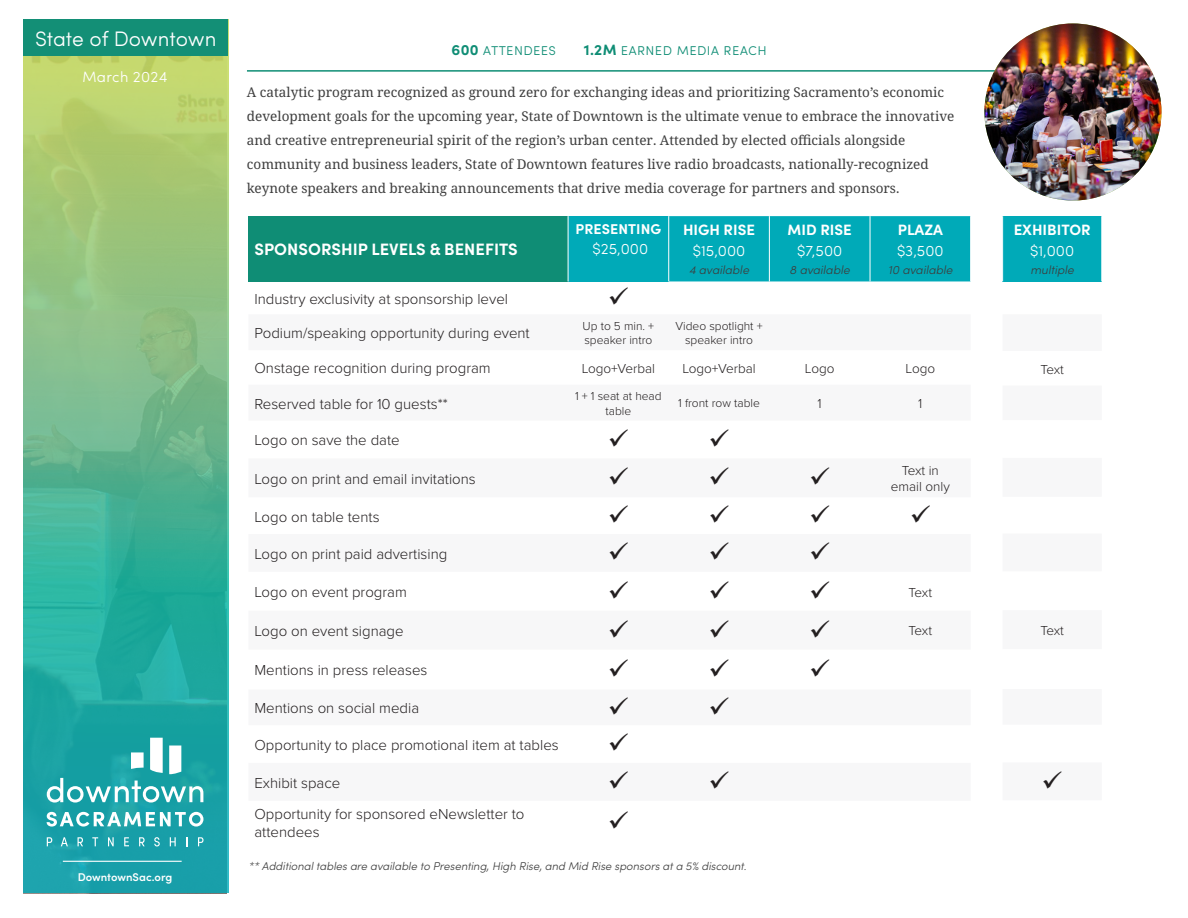
<style>
.page{position:relative;width:1188px;height:918px;background:#fff}
.page>*{position:absolute;margin:0;border:0;box-sizing:border-box;transform-origin:0 0}
.t1{font:300 21px "Sofia Pro";color:#fff}
.t2{font:700 16.5px "Sofia Pro";color:#fff}
.t3{font:300 15px/18px "Proxima Nova";color:#231f20}
.t4{font:300 15px "Sofia Pro";color:#fff}
.t5{font:300 15px "Sofia Pro";letter-spacing:.02em;color:#0f8d75}
.t6{font:700 15px "Sofia Pro";color:#fff}
.t7{font:700 14.25px "Sofia Pro";letter-spacing:.005em;color:#fff}
.t8{font:13.5px/24px "Noto Serif";color:#3d3d3d}
.t9{font:300 13.5px "Proxima Nova";color:#231f20}
.t10{font:300 12px/14.4px "Proxima Nova";color:#231f20;text-align:center}
.t11{font:italic 300 12px "Sofia Pro";color:#3d3d3d}
.t12{font:italic 300 11.25px "Sofia Pro";color:#3d3d3d}
.t13{font:600 11.25px "Sofia Pro";color:#fff}
.s1{font-weight:700}
</style>
<div class="page">
<div style="left:248px;top:216px;width:320px;height:65px;background:#0f8d75"></div>
<div style="left:568px;top:216px;width:101px;height:65px;background:#00aab8"></div>
<div style="left:669px;top:216px;width:301px;height:65px;background:#00aab8"></div>
<hr style="left:668px;top:216px;width:1px;height:65px;background:#fff">
<hr style="left:769px;top:216px;width:1px;height:65px;background:#fff">
<hr style="left:870px;top:216px;width:1px;height:65px;background:#fff">
<hr style="left:568px;top:216px;width:1px;height:65px;background:#fff">
<svg style="left:24px;top:56px;width:204px;height:837px;background:#64b88d"></svg>
<hr style="left:63px;top:861px;width:119px;height:1px;background:#fff">
<div style="left:23px;top:20px;width:205px;height:36px;background:#138f76"></div>
<hr style="left:247px;top:70px;width:777px;height:2px;background:#0f8d75">
<img style="left:984px;top:23px;width:178px;height:178px;border-radius:89px">
<svg style="left:47px;top:738px;width:156px;height:65px"></svg>
<svg style="left:47px;top:837px;width:5px;height:9px"></svg>
<svg style="left:61px;top:837px;width:7px;height:9px"></svg>
<svg style="left:78px;top:837px;width:5px;height:9px"></svg>
<svg style="left:92px;top:837px;width:6px;height:9px"></svg>
<svg style="left:108px;top:837px;width:6px;height:9px"></svg>
<svg style="left:124px;top:837px;width:5px;height:9px"></svg>
<svg style="left:139px;top:837px;width:6px;height:9px"></svg>
<svg style="left:154px;top:837px;width:6px;height:9px"></svg>
<svg style="left:170px;top:837px;width:6px;height:9px"></svg>
<svg style="left:198px;top:837px;width:6px;height:9px"></svg>
<svg style="left:47px;top:812px;width:156px;height:15px"></svg>
<div style="left:1003px;top:216px;width:99px;height:65px;background:#00aab8"></div>
<hr style="left:1101px;top:216px;width:1px;height:65px;background:#fff">
<p class="t1" style="left:35px;top:23px;width:183px">State of Downtown</p>
<p class="t4" style="left:83px;top:66px;width:87px">March 2024</p>
<p class="t13" style="left:78px;top:868px;width:96px">DowntownSac.org</p>
<p class="t5" style="left:452px;top:39px;width:106px"><span class="s1">600</span> attendees</p>
<p class="t5" style="left:584px;top:39px;width:184px"><span class="s1">1.2M</span> earned media reach</p>
<p class="t8" style="left:247px;top:81px;width:709px">A catalytic program recognized as ground zero for exchanging ideas and prioritizing Sacramento’s economic development goals for the upcoming year, State of Downtown is the ultimate venue to embrace the innovative and creative entrepreneurial spirit of the region’s urban center. Attended by elected officials alongside community and business leaders, State of Downtown features live radio broadcasts, nationally-recognized keynote speakers and breaking announcements that drive media coverage for partners and sponsors.</p>
<p class="t2" style="left:254px;top:236px;width:265px">SPONSORSHIP LEVELS &amp; BENEFITS</p>
<p class="t7" style="left:576px;top:218px;width:87px">PRESENTING</p>
<p class="t4" style="left:593px;top:238px;width:57px">$25,000</p>
<p class="t6" style="left:683px;top:218px;width:74px">HIGH RISE</p>
<p class="t4" style="left:693px;top:240px;width:54px">$15,000</p>
<p class="t11" style="left:689px;top:261px;width:62px">4 available</p>
<p class="t6" style="left:788px;top:218px;width:66px">MID RISE</p>
<p class="t4" style="left:797px;top:239px;width:47px">$7,500</p>
<p class="t11" style="left:790px;top:261px;width:62px">8 available</p>
<p class="t6" style="left:898px;top:218px;width:47px">PLAZA</p>
<p class="t4" style="left:897px;top:239px;width:48px">$3,500</p>
<p class="t11" style="left:888px;top:261px;width:66px">10 available</p>
<p class="t3" style="left:254px;top:289px;width:255px">Industry exclusivity at sponsorship level</p>
<p class="t3" style="left:254px;top:323px;width:277px">Podium/speaking opportunity during event</p>
<p class="t10" style="left:583px;top:318px;width:73px;text-align:left">Up to 5 min. + speaker intro</p>
<p class="t10" style="left:675px;top:318px;width:89px">Video spotlight + speaker intro</p>
<p class="t3" style="left:254px;top:359px;width:238px">Onstage recognition during program</p>
<p class="t9" style="left:582px;top:358px;width:75px">Logo+Verbal</p>
<p class="t9" style="left:682px;top:358px;width:75px">Logo+Verbal</p>
<p class="t9" style="left:805px;top:358px;width:31px">Logo</p>
<p class="t9" style="left:906px;top:358px;width:31px">Logo</p>
<p class="t3" style="left:254px;top:394px;width:195px">Reserved table for 10 guests**</p>
<p class="t10" style="left:575px;top:388px;width:88px">1 + 1 seat at head table</p>
<p class="t10" style="left:678px;top:396px;width:83px">1 front row table</p>
<p class="t9" style="left:818px;top:393px;width:6px">1</p>
<p class="t9" style="left:918px;top:393px;width:6px">1</p>
<p class="t3" style="left:254px;top:431px;width:147px">Logo on save the date</p>
<p class="t3" style="left:254px;top:469px;width:223px">Logo on print and email invitations</p>
<p class="t9" style="left:902px;top:461px;width:39px">Text in</p>
<p class="t9" style="left:891px;top:477px;width:60px">email only</p>
<p class="t3" style="left:254px;top:507px;width:127px">Logo on table tents</p>
<p class="t3" style="left:254px;top:544px;width:194px">Logo on print paid advertising</p>
<p class="t3" style="left:254px;top:582px;width:154px">Logo on event program</p>
<p class="t9" style="left:909px;top:582px;width:25px">Text</p>
<p class="t3" style="left:254px;top:621px;width:151px">Logo on event signage</p>
<p class="t9" style="left:909px;top:621px;width:25px">Text</p>
<p class="t3" style="left:254px;top:661px;width:174px">Mentions in press releases</p>
<p class="t3" style="left:254px;top:698px;width:166px">Mentions on social media</p>
<p class="t3" style="left:254px;top:735px;width:306px">Opportunity to place promotional item at tables</p>
<p class="t3" style="left:254px;top:773px;width:87px">Exhibit space</p>
<p class="t3" style="left:254px;top:804px;width:272px">Opportunity for sponsored eNewsletter to attendees</p>
<p class="t12" style="left:248px;top:858px;width:499px">** Additional tables are available to Presenting, High Rise, and Mid Rise sponsors at a 5% discount.</p>
<p class="t6" style="left:1014px;top:218px;width:78px">EXHIBITOR</p>
<p class="t4" style="left:1030px;top:240px;width:46px">$1,000</p>
<p class="t11" style="left:1030px;top:261px;width:45px">multiple</p>
<p class="t9" style="left:1040px;top:359px;width:25px">Text</p>
<p class="t9" style="left:1040px;top:620px;width:25px">Text</p>
</div>
